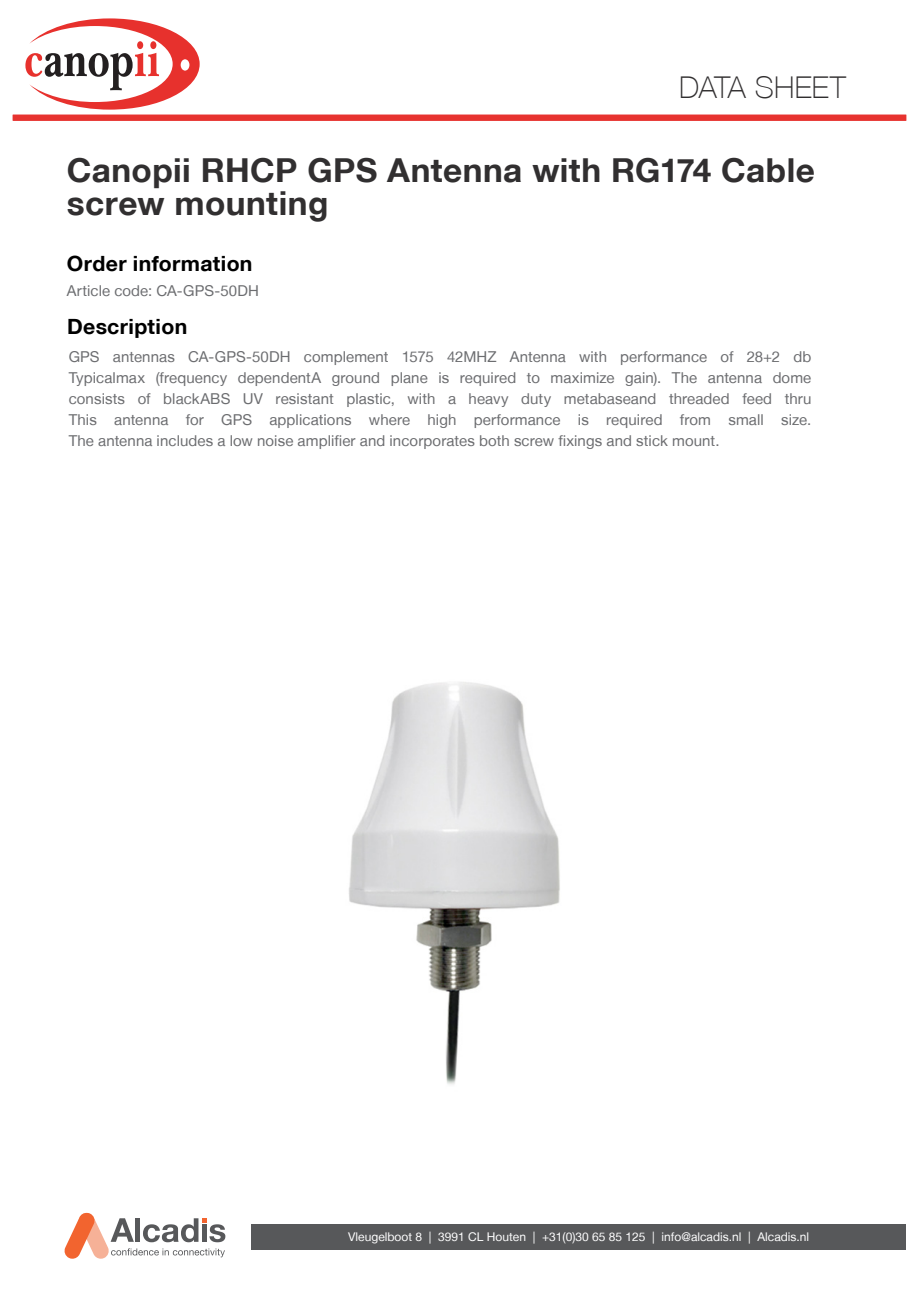
<style>
.page{position:relative;width:919px;height:1289px;background:#fff}
.page>*{position:absolute;margin:0;border:0;box-sizing:border-box;transform-origin:0 0}
.Titel{font:700 33px/33px "Helvetica Neue LT";letter-spacing:.015em;color:#312f30}
.t1{font:100 30px "Helvetica Neue LT";color:#312f30}
.Koptekst{font:700 21px "Helvetica Neue LT";letter-spacing:.015em;color:#000}
.Tekst{font:15px/21px "Helvetica Neue LT";letter-spacing:.005em;color:#6c6d70;text-align:justify}
.t2{font:12px "Helvetica Neue LT";color:#fff}
</style>
<div class="page">
<svg style="left:25px;top:18px;width:175px;height:92px"></svg>
<div style="left:251px;top:1224px;width:655px;height:25px;background:#57585a"></div>
<svg style="left:64px;top:1212px;width:161px;height:46px"></svg>
<div style="left:13px;top:115px;width:893px;height:6px;background:#e7332f"></div>
<img style="left:349px;top:682px;width:211px;height:403px">
<h2 class="t1" style="left:679px;top:70px;width:168px">DATA SHEET</h2>
<p class="Titel" style="left:67px;top:153px;width:749px">Canopii RHCP GPS Antenna with RG174 Cable screw mounting</p>
<p class="Koptekst" style="left:67px;top:250px;width:187px">Order information</p>
<p class="Tekst" style="left:67px;top:280px;width:194px">Article code: CA-GPS-50DH</p>
<p class="Koptekst" style="left:67px;top:313px;width:122px">Description</p>
<p class="Tekst" style="left:69px;top:346px;width:744px">GPS antennas CA-GPS-50DH complement 1575 42MHZ Antenna with performance of 28+2 db Typicalmax (frequency dependentA ground plane is required to maximize gain). The antenna dome consists of blackABS UV resistant plastic, with a heavy duty metabaseand threaded feed thru This antenna for GPS applications where high performance is required from small size.<br>The antenna includes a low noise amplifier and incorporates both screw fixings and stick mount.</p>
<p class="t2" style="left:348px;top:1229px;width:462px">Vleugelboot 8 | 3991 CL Houten | +31(0)30 65 85 125 | info@alcadis.nl | Alcadis.nl</p>
</div>
